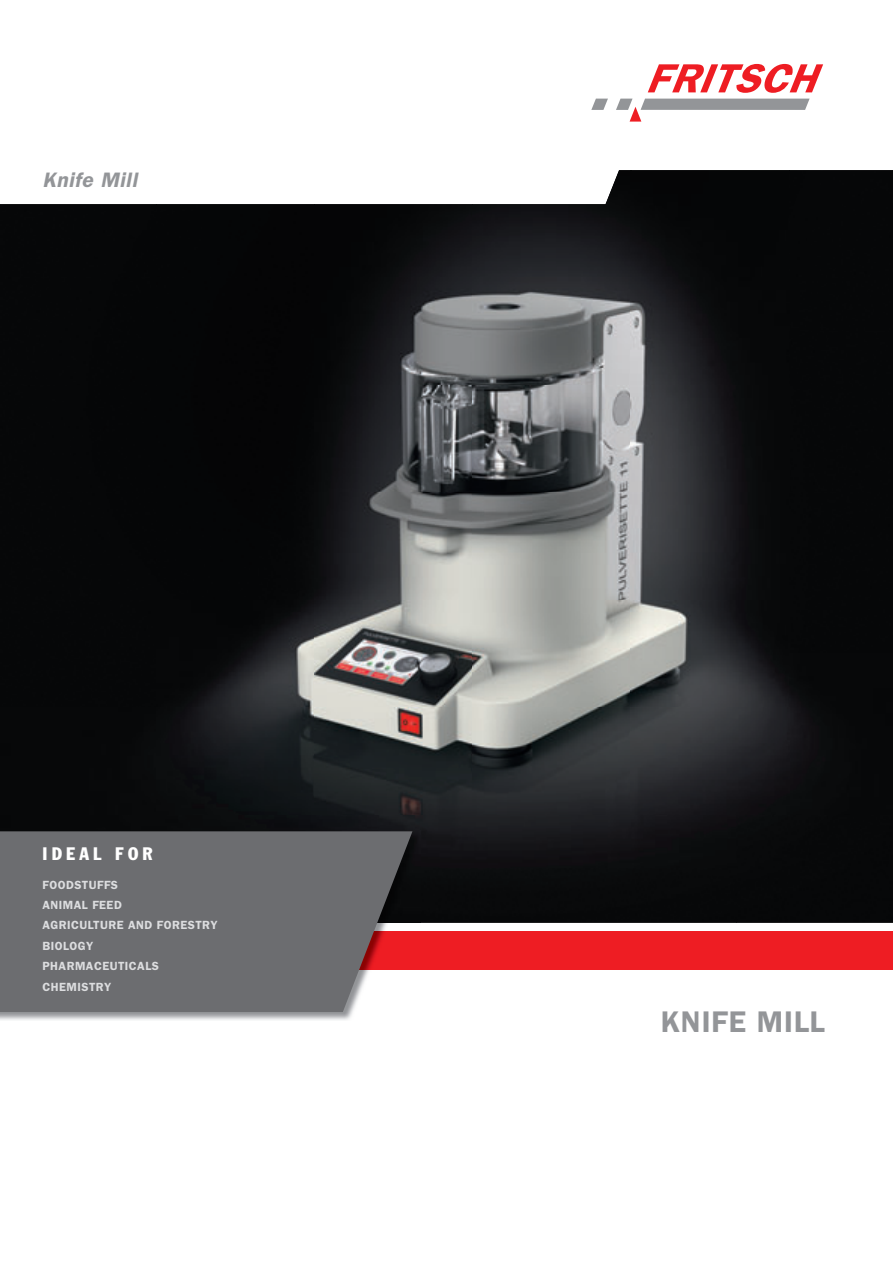
<style>
.page{position:relative;width:893px;height:1263px;background:#fff}
.page>*{position:absolute;margin:0;border:0;box-sizing:border-box;transform-origin:0 0}
.t1{font:600 30px "Franklin Gothic";letter-spacing:.03em;color:#939598}
.t2{font:italic 600 21px "Franklin Gothic";letter-spacing:.03em;color:#939598}
.t3{font:condensed 17.85px "Franklin Gothic";letter-spacing:.24em;color:#fff}
.t4{font:600 11.85px/20.4px "Franklin Gothic";letter-spacing:.04em;color:#dcdddf}
</style>
<div class="page">
<svg style="left:648px;top:64px;width:175px;height:29px"></svg>
<svg style="left:591px;top:99px;width:17px;height:11px"></svg>
<svg style="left:616px;top:99px;width:193px;height:23px"></svg>
<div style="left:0;top:931px;width:893px;height:39px;background:#ee1d23"></div>
<img style="left:0;top:170px;width:893px;height:645px">
<img style="left:0;top:815px;width:736px;height:54px">
<div style="left:736px;top:815px;width:157px;height:108px;background:#070809"></div>
<div style="left:421px;top:869px;width:315px;height:54px;background:#090a0b"></div>
<img style="left:0;top:1012px;width:353px;height:8px">
<img style="left:412px;top:831px;width:9px;height:92px">
<svg style="left:0;top:831px;width:412px;height:181px;background:#716d70"></svg>
<h2 class="t2" style="left:42px;top:173px;width:96px">Knife Mill</h2>
<h3 class="t3" style="left:42px;top:847px;width:111px">IDEAL FOR</h3>
<p class="t4" style="left:42px;top:875px;width:177px">FOODSTUFFS<br>ANIMAL FEED<br>AGRICULTURE AND FORESTRY<br>BIOLOGY<br>PHARMACEUTICALS<br>CHEMISTRY</p>
<h1 class="t1" style="left:661px;top:1011px;width:166px">KNIFE MILL</h1>
</div>
